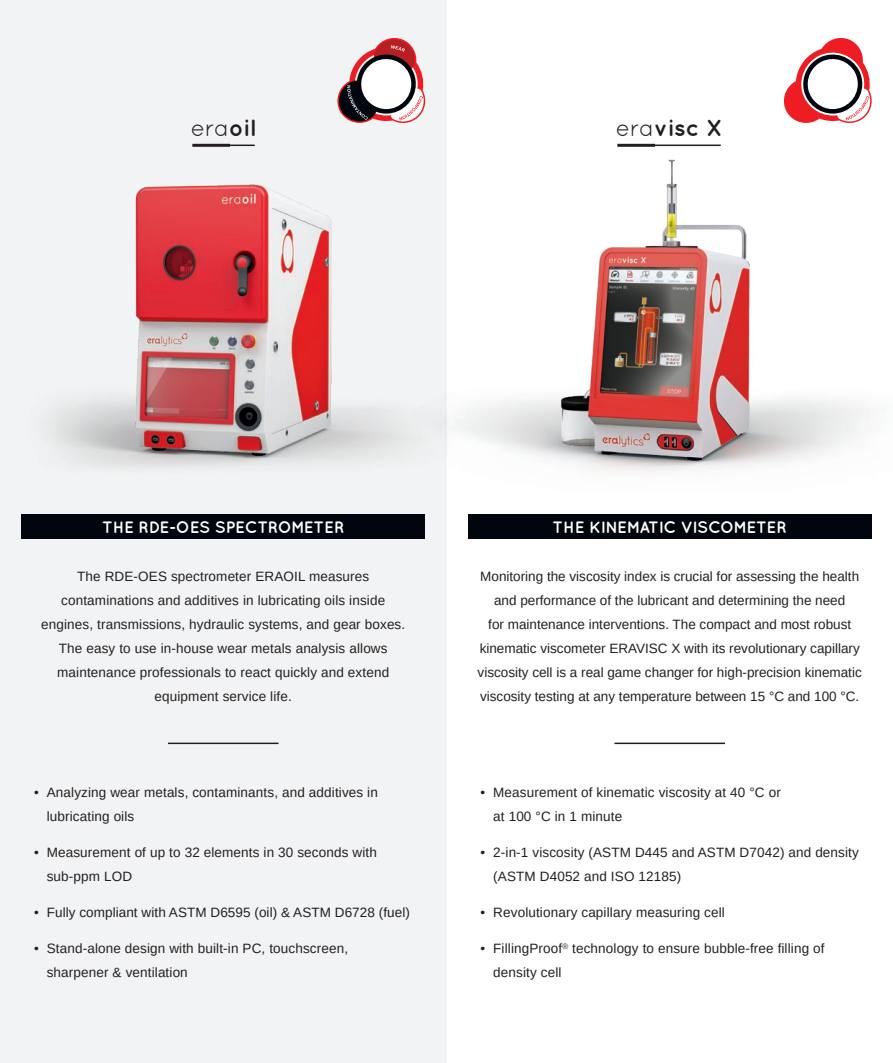
<style>
.page{position:relative;width:893px;height:1063px;background:#fff}
.page>*{position:absolute;margin:0;border:0;box-sizing:border-box;transform-origin:0 0}
.t1{font:700 23.55px "Quicksand";color:#231f20}
.t2{font:23.55px "Quicksand";color:#231f20}
.t3{font:700 16.5px "Quicksand";letter-spacing:-.01em;color:#fff}
.t4{font:13.5px/24px "Arimo";letter-spacing:.01em;color:#231f20}
.s1{font-weight:700}
.s2{font-weight:400}
</style>
<div class="page">
<div style="left:0;top:0;width:446px;height:1063px;background:#f2f3f4"></div>
<img style="left:51px;top:184px;width:357px;height:283px">
<img style="left:408px;top:143px;width:462px;height:352px">
<div style="left:468px;top:514px;width:404px;height:25px;background:#01060e"></div>
<div style="left:21px;top:514px;width:404px;height:25px;background:#01060e"></div>
<hr style="left:617px;top:145px;width:104px;height:1px;background:#231f20">
<hr style="left:617px;top:144px;width:38px;height:3px;background:#231f20">
<hr style="left:192px;top:145px;width:63px;height:1px;background:#231f20">
<hr style="left:192px;top:144px;width:38px;height:3px;background:#231f20">
<svg style="left:337px;top:38px;width:89px;height:85px"></svg>
<svg style="left:783px;top:38px;width:89px;height:85px"></svg>
<hr style="left:168px;top:743px;width:111px;height:1px;background:#231f20">
<hr style="left:614px;top:743px;width:111px;height:1px;background:#231f20">
<h1 class="t2" style="left:191px;top:114px;width:66px">era<span class="s1">oil</span></h1>
<h1 class="t1" style="left:616px;top:113px;width:109px"><span class="s2">era</span>visc X</h1>
<p class="t3" style="left:102px;top:517px;width:244px">THE RDE-OES SPECTROMETER</p>
<p class="t3" style="left:553px;top:517px;width:236px">THE KINEMATIC VISCOMETER</p>
<p class="t4" style="left:41px;top:564px;width:366px;text-align:center">The RDE-OES spectrometer ERAOIL measures contaminations and additives in lubricating oils inside engines, transmissions, hydraulic systems, and gear boxes.<br>The easy to use in-house wear metals analysis allows maintenance professionals to react quickly and extend equipment service life.</p>
<p class="t4" style="left:47px;top:780px;width:333px;text-indent:-13px">• Analyzing wear metals, contaminants, and additives in lubricating oils</p>
<p class="t4" style="left:47px;top:840px;width:332px;text-indent:-13px">• Measurement of up to 32 elements in 30 seconds with sub-ppm LOD</p>
<p class="t4" style="left:34px;top:900px;width:377px">• Fully compliant with ASTM D6595 (oil) &amp; ASTM D6728 (fuel)</p>
<p class="t4" style="left:47px;top:936px;width:303px;text-indent:-13px">• Stand-alone design with built-in PC, touchscreen, sharpener &amp; ventilation</p>
<p class="t4" style="left:478px;top:564px;width:386px;text-align:center">Monitoring the viscosity index is crucial for assessing the health and performance of the lubricant and determining the need<br>for maintenance interventions. The compact and most robust kinematic viscometer ERAVISC X with its revolutionary capillary viscosity cell is a real game changer for high-precision kinematic viscosity testing at any temperature between 15 °C and 100 °C.</p>
<p class="t4" style="left:493px;top:780px;width:289px;text-indent:-13px">• Measurement of kinematic viscosity at 40 °C or at 100 °C in 1 minute</p>
<p class="t4" style="left:493px;top:840px;width:367px;text-indent:-13px">• 2-in-1 viscosity (ASTM D445 and ASTM D7042) and density (ASTM D4052 and ISO 12185)</p>
<p class="t4" style="left:480px;top:900px;width:246px">• Revolutionary capillary measuring cell</p>
<p class="t4" style="left:493px;top:936px;width:333px;text-indent:-13px">• FillingProof<sup>®</sup> technology to ensure bubble-free filling of density cell</p>
</div>
